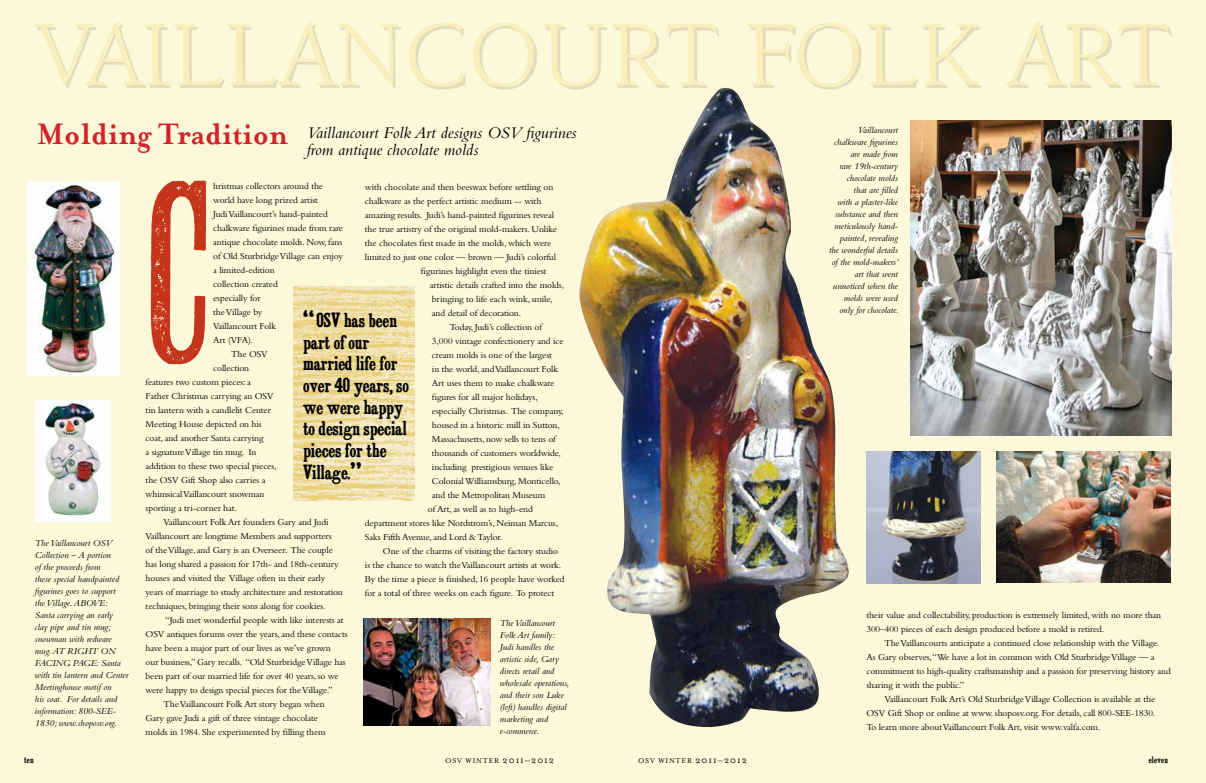
<style>
.page{position:relative;width:1206px;height:783px;background:#fcf8d9}
.page>*{position:absolute;margin:0;border:0;box-sizing:border-box;transform-origin:0 0}
.t1{font:90.7px "Berkeley Oldstyle Book DTC";letter-spacing:.01em;color:#f8efba}
.t2{font:700 34px "Mrs Eaves";color:#d2232a;scale:.95 1}
.t3{font:17.2px/21.7px "Archive Antiqua Extra Cond";letter-spacing:-.01em;color:#000;scale:1.05 1}
.t4{font:italic 17px/17px "Bembo";color:#000}
.t5{font:9.5px/14px "Bembo";letter-spacing:-.01em;color:#000}
.t6{font:italic 9.5px/12px "Bembo";color:#000}
.t7{font:8px "Mrs Eaves Roman";letter-spacing:.1em;color:#000}
.t8{font:8px "Archive Antiqua Extra Cond";letter-spacing:.025em;color:#000}
.s1{font-family:"Italia";font-weight:700;font-size:26px}
.s2{font-size:10px}
</style>
<div class="page">
<img style="left:28px;top:181px;width:91px;height:195px">
<img style="left:35px;top:401px;width:76px;height:120px">
<img style="left:363px;top:619px;width:128px;height:107px">
<img style="left:150px;top:180px;width:57px;height:185px">
<img style="left:910px;top:121px;width:261px;height:315px">
<div style="left:37px;top:25px;width:1136px;height:65px;background:#9d8e65;opacity:.25"></div>
<img style="left:867px;top:452px;width:114px;height:131px">
<img style="left:996px;top:452px;width:175px;height:131px">
<img style="left:293px;top:286px;width:122px;height:215px">
<img style="left:578px;top:88px;width:273px;height:640px">
<h1 class="t1" style="left:35px;top:3px;width:1137px">VAILLANCOURT FOLK ART</h1>
<h2 class="t2" style="left:37px;top:115px;width:266px">Molding Tradition</h2>
<h3 class="t4" style="left:307px;top:124px;width:272px">Vaillancourt Folk Art designs OSV figurines from antique chocolate molds</h3>
<p class="t6" style="left:829px;top:124px;width:71px;text-align:right">Vaillancourt chalkware figurines are made from<br>rare 19th-century chocolate molds<br>that are filled<br>with a plaster-like substance and then meticulously hand&shy;painted, revealing the wonderful details of the mold-makers’ art that went unnoticed when the molds were used only for chocolate.</p>
<p class="t5" style="left:213px;top:179px;width:111px">hristmas collectors around the</p>
<p class="t5" style="left:213px;top:193px;width:106px">world have long prized artist</p>
<p class="t5" style="left:213px;top:207px;width:116px">Judi Vaillancourt’s hand-painted</p>
<p class="t5" style="left:213px;top:221px;width:131px">chalkware figurines made from rare</p>
<p class="t5" style="left:213px;top:235px;width:131px">antique chocolate molds. Now, fans</p>
<p class="t5" style="left:213px;top:249px;width:131px">of Old Sturbridge Village can enjoy</p>
<p class="t5" style="left:213px;top:263px;width:63px">a limited-edition</p>
<p class="t5" style="left:213px;top:277px;width:66px">collection created</p>
<p class="t5" style="left:213px;top:291px;width:49px">especially for</p>
<p class="t5" style="left:213px;top:305px;width:51px">the Village by</p>
<p class="t5" style="left:213px;top:319px;width:64px">Vaillancourt Folk</p>
<p class="t5" style="left:213px;top:333px;width:42px">Art (VFA).</p>
<p class="t5" style="left:231px;top:347px;width:38px">The OSV</p>
<p class="t5" style="left:213px;top:361px;width:38px">collection</p>
<p class="t5" style="left:146px;top:375px;width:107px">features two custom pieces: a</p>
<p class="t5" style="left:146px;top:389px;width:130px">Father Christmas carrying an OSV</p>
<p class="t5" style="left:146px;top:403px;width:127px">tin lantern with a candlelit Center</p>
<p class="t5" style="left:146px;top:417px;width:118px">Meeting House depicted on his</p>
<p class="t5" style="left:146px;top:431px;width:119px">coat, and another Santa carrying</p>
<p class="t5" style="left:146px;top:445px;width:112px">a signature Village tin mug. In</p>
<p class="t5" style="left:146px;top:459px;width:132px">addition to these two special pieces,</p>
<p class="t5" style="left:146px;top:473px;width:122px">the OSV Gift Shop also carries a</p>
<p class="t5" style="left:146px;top:487px;width:120px">whimsical Vaillancourt snowman</p>
<p class="t5" style="left:146px;top:501px;width:93px">sporting a tri-corner hat.</p>
<p class="t5" style="left:164px;top:515px;width:166px">Vaillancourt Folk Art founders Gary and Judi</p>
<p class="t5" style="left:146px;top:529px;width:188px">Vaillancourt are longtime Members and supporters</p>
<p class="t5" style="left:146px;top:543px;width:189px">of the Village, and Gary is an Overseer. The couple</p>
<p class="t5" style="left:146px;top:557px;width:194px">has long shared a passion for 17th- and 18th-century</p>
<p class="t5" style="left:146px;top:571px;width:181px">houses and visited the Village often in their early</p>
<p class="t5" style="left:146px;top:585px;width:199px">years of marriage to study architecture and restoration</p>
<p class="t5" style="left:146px;top:599px;width:182px">techniques, bringing their sons along for cookies.</p>
<p class="t5" style="left:165px;top:613px;width:180px">“Judi met wonderful people with like interests at</p>
<p class="t5" style="left:146px;top:627px;width:204px">OSV antiques forums over the years, and these contacts</p>
<p class="t5" style="left:146px;top:641px;width:187px">have been a major part of our lives as we’ve grown</p>
<p class="t5" style="left:146px;top:655px;width:202px">our business,” Gary recalls. “Old Sturbridge Village has</p>
<p class="t5" style="left:146px;top:669px;width:195px">been part of our married life for over 40 years, so we</p>
<p class="t5" style="left:146px;top:683px;width:189px">were happy to design special pieces for the Village.”</p>
<p class="t5" style="left:164px;top:697px;width:163px">The Vaillancourt Folk Art story began when</p>
<p class="t5" style="left:146px;top:711px;width:174px">Gary gave Judi a gift of three vintage chocolate</p>
<p class="t5" style="left:146px;top:725px;width:182px">molds in 1984. She experimented by filling them</p>
<p class="t5" style="left:365px;top:180px;width:190px">with chocolate and then beeswax before settling on</p>
<p class="t5" style="left:365px;top:194px;width:178px">chalkware as the perfect artistic medium -- with</p>
<p class="t5" style="left:365px;top:208px;width:191px">amazing results. Judi’s hand-painted figurines reveal</p>
<p class="t5" style="left:365px;top:222px;width:194px">the true artistry of the original mold-makers. Unlike</p>
<p class="t5" style="left:365px;top:236px;width:188px">the chocolates first made in the molds, which were</p>
<p class="t5" style="left:365px;top:250px;width:193px">limited to just one color — brown — Judi’s colorful</p>
<p class="t5" style="left:421px;top:264px;width:127px">figurines highlight even the tiniest</p>
<p class="t5" style="left:430px;top:278px;width:136px">artistic details crafted into the molds,</p>
<p class="t5" style="left:432px;top:292px;width:122px">bringing to life each wink, smile,</p>
<p class="t5" style="left:432px;top:306px;width:91px">and detail of decoration.</p>
<p class="t5" style="left:450px;top:320px;width:94px">Today, Judi’s collection of</p>
<p class="t5" style="left:432px;top:334px;width:133px">3,000 vintage confectionery and ice</p>
<p class="t5" style="left:432px;top:348px;width:121px">cream molds is one of the largest</p>
<p class="t5" style="left:432px;top:362px;width:128px">in the world, and Vaillancourt Folk</p>
<p class="t5" style="left:432px;top:376px;width:124px">Art uses them to make chalkware</p>
<p class="t5" style="left:432px;top:390px;width:107px">figures for all major holidays,</p>
<p class="t5" style="left:432px;top:404px;width:133px">especially Christmas. The company,</p>
<p class="t5" style="left:432px;top:418px;width:129px">housed in a historic mill in Sutton,</p>
<p class="t5" style="left:432px;top:432px;width:125px">Massachusetts, now sells to tens of</p>
<p class="t5" style="left:432px;top:446px;width:131px">thousands of customers worldwide,</p>
<p class="t5" style="left:432px;top:460px;width:123px">including prestigious venues like</p>
<p class="t5" style="left:432px;top:474px;width:130px">Colonial Williamsburg, Monticello,</p>
<p class="t5" style="left:432px;top:488px;width:115px">and the Metropolitan Museum</p>
<p class="t5" style="left:428px;top:502px;width:106px">of Art, as well as to high-end</p>
<p class="t5" style="left:365px;top:516px;width:195px">department stores like Nordstrom’s, Neiman Marcus,</p>
<p class="t5" style="left:365px;top:530px;width:139px">Saks Fifth Avenue, and Lord &amp; Taylor.</p>
<p class="t5" style="left:383px;top:544px;width:177px">One of the charms of visiting the factory studio</p>
<p class="t5" style="left:365px;top:558px;width:198px">is the chance to watch the Vaillancourt artists at work.</p>
<p class="t5" style="left:365px;top:572px;width:201px">By the time a piece is finished, 16 people have worked</p>
<p class="t5" style="left:365px;top:586px;width:191px">for a total of three weeks on each figure. To protect</p>
<h3 class="t3" style="left:303px;top:311px;width:102px"><span class="s1">“</span> OSV has been part of our married life for over 40 years, so we were happy to design special pieces for the<br>Village.<span class="s1">”</span></h3>
<p class="t6" style="left:35px;top:537px;width:95px">The Vaillancourt OSV<br>Collection – A portion<br>of the proceeds from<br>these special handpainted figurines goes to support<br>the Village. ABOVE:<br>Santa carrying an early<br>clay pipe and tin mug; snowman with redware mug. AT RIGHT ON<br>FACING PAGE: Santa with tin lantern and Center<br>Meetinghouse motif on<br>his coat. For details and information: 800-SEE-<br>1830; www.shoposv.org.</p>
<p class="t6" style="left:500px;top:617px;width:71px">The Vaillancourt<br>Folk Art family:<br>Judi handles the artistic side, Gary directs retail and wholesale operations, and their son Luke (left) handles digital marketing and e-commerce.</p>
<p class="t5" style="left:866px;top:608px;width:296px">their value and collectability, production is extremely limited, with no more than<br>300–400 pieces of each design produced before a mold is retired.</p>
<p class="t5" style="left:884px;top:636px;width:276px">The Vaillancourts anticipate a continued close relationship with the Village.</p>
<p class="t5" style="left:866px;top:650px;width:290px">As Gary observes,“We have a lot in common with Old Sturbridge Village — a</p>
<p class="t5" style="left:866px;top:664px;width:306px">commitment to high-quality craftsmanship and a passion for preserving history and</p>
<p class="t5" style="left:866px;top:678px;width:100px">sharing it with the public.”</p>
<p class="t5" style="left:884px;top:692px;width:272px">Vaillancourt Folk Art’s Old Sturbridge Village Collection is available at the</p>
<p class="t5" style="left:866px;top:706px;width:290px">OSV Gift Shop or online at www. shoposv.org. For details, call 800-SEE-1830.</p>
<p class="t5" style="left:866px;top:720px;width:236px">To learn more about Vaillancourt Folk Art, visit www.valfa.com.</p>
<p class="t8" style="left:24px;top:756px;width:11px">ten</p>
<p class="t7" style="left:445px;top:757px;width:111px">OSV WINTER <span class="s2">2011–2012</span></p>
<p class="t7" style="left:638px;top:757px;width:111px">OSV WINTER <span class="s2">2011–2012</span></p>
<p class="t8" style="left:1149px;top:756px;width:21px">eleven</p>
</div>
